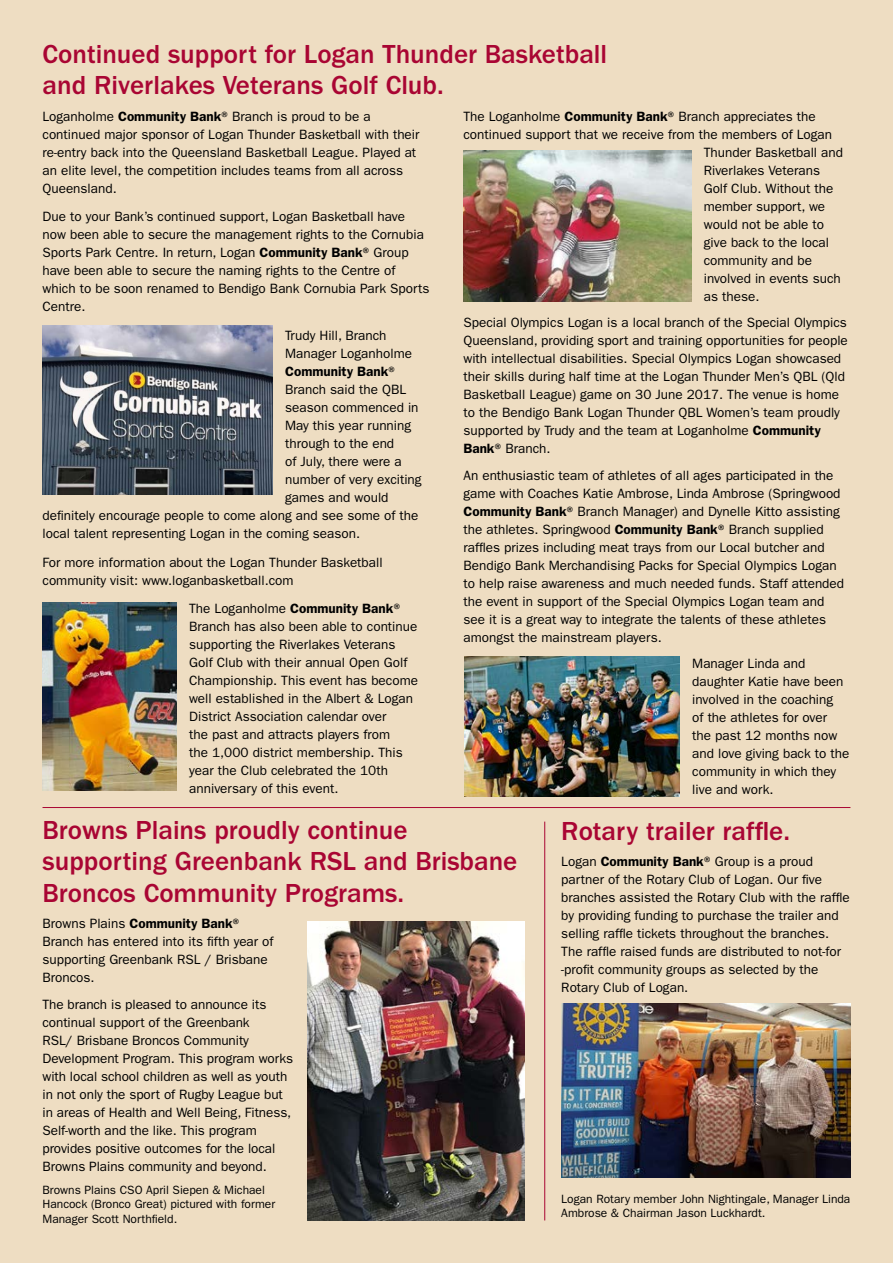
<style>
.page{position:relative;width:893px;height:1263px;background:#eeddc2}
.page>*{position:absolute;margin:0;border:0;box-sizing:border-box;transform-origin:0 0}
.t1{font:500 27px/31.5px "Franklin Gothic";color:#a90533}
.t2{font:13.5px/18px "Franklin Gothic";color:#000}
.t3{font:600 13.5px "Franklin Gothic";color:#000}
.t4{font:12px/14.4px "Franklin Gothic";color:#000}
.s1{font-weight:600}
.s2{font-weight:400}
</style>
<div class="page">
<img style="left:43px;top:325px;width:229px;height:170px">
<img style="left:43px;top:602px;width:133px;height:189px">
<img style="left:463px;top:151px;width:228px;height:151px">
<img style="left:464px;top:657px;width:215px;height:139px">
<img style="left:307px;top:922px;width:217px;height:298px">
<img style="left:561px;top:1003px;width:289px;height:175px">
<hr style="left:43px;top:807px;width:807px;height:1px;background:#a90533">
<hr style="left:544px;top:822px;width:1px;height:398px;background:#a90533">
<h1 class="t1" style="left:43px;top:38px;width:566px">Continued support for Logan Thunder Basketball and Riverlakes Veterans Golf Club.</h1>
<p class="t2" style="left:43px;top:107px;width:378px">Loganholme <span class="s1">Community Bank</span>® Branch is proud to be a continued major sponsor of Logan Thunder Basketball with their re-entry back into the Queensland Basketball League. Played at an elite level, the competition includes teams from all across Queensland.</p>
<p class="t2" style="left:43px;top:208px;width:388px">Due to your Bank’s continued support, Logan Basketball have now been able to secure the management rights to the Cornubia Sports Park Centre. In return, Logan <span class="s1">Community Bank</span>® Group have been able to secure the naming rights to the Centre of which to be soon renamed to Bendigo Bank Cornubia Park Sports Centre.</p>
<p class="t2" style="left:285px;top:327px;width:103px">Trudy Hill, Branch</p>
<p class="t2" style="left:285px;top:345px;width:128px">Manager Loganholme</p>
<p class="t3" style="left:285px;top:363px;width:115px">Community Bank<span class="s2">®</span></p>
<p class="t2" style="left:285px;top:381px;width:122px">Branch said the QBL</p>
<p class="t2" style="left:285px;top:399px;width:135px">season commenced in</p>
<p class="t2" style="left:285px;top:416px;width:128px">May this year running</p>
<p class="t2" style="left:285px;top:434px;width:111px">through to the end</p>
<p class="t2" style="left:285px;top:452px;width:118px">of July, there were a</p>
<p class="t2" style="left:285px;top:470px;width:138px">number of very exciting</p>
<p class="t2" style="left:285px;top:488px;width:105px">games and would</p>
<p class="t2" style="left:43px;top:506px;width:377px">definitely encourage people to come along and see some of the</p>
<p class="t2" style="left:43px;top:524px;width:319px">local talent representing Logan in the coming season.</p>
<p class="t2" style="left:43px;top:553px;width:342px">For more information about the Logan Thunder Basketball community visit: www.loganbasketball.com</p>
<p class="t2" style="left:189px;top:600px;width:230px">The Loganholme <span class="s1">Community Bank</span>® Branch has also been able to continue supporting the Riverlakes Veterans Golf Club with their annual Open Golf Championship. This event has become well established in the Albert &amp; Logan District Association calendar over<br>the past and attracts players from<br>the 1,000 district membership. This year the Club celebrated the 10th anniversary of this event.</p>
<p class="t2" style="left:463px;top:107px;width:354px">The Loganholme <span class="s1">Community Bank</span>® Branch appreciates the</p>
<p class="t2" style="left:463px;top:125px;width:370px">continued support that we receive from the members of Logan</p>
<p class="t2" style="left:704px;top:143px;width:141px">Thunder Basketball and</p>
<p class="t2" style="left:704px;top:161px;width:118px">Riverlakes Veterans</p>
<p class="t2" style="left:704px;top:179px;width:131px">Golf Club. Without the</p>
<p class="t2" style="left:704px;top:197px;width:123px">member support, we</p>
<p class="t2" style="left:704px;top:215px;width:122px">would not be able to</p>
<p class="t2" style="left:704px;top:233px;width:127px">give back to the local</p>
<p class="t2" style="left:704px;top:251px;width:110px">community and be</p>
<p class="t2" style="left:704px;top:269px;width:139px">involved in events such</p>
<p class="t2" style="left:704px;top:287px;width:57px">as these.</p>
<p class="t2" style="left:463px;top:314px;width:386px">Special Olympics Logan is a local branch of the Special Olympics Queensland, providing sport and training opportunities for people with intellectual disabilities. Special Olympics Logan showcased their skills during half time at the Logan Thunder Men’s QBL (Qld Basketball League) game on 30 June 2017. The venue is home to the Bendigo Bank Logan Thunder QBL Women’s team proudly supported by Trudy and the team at Loganholme <span class="s1">Community Bank</span>® Branch.</p>
<p class="t2" style="left:463px;top:466px;width:382px">An enthusiastic team of athletes of all ages participated in the game with Coaches Katie Ambrose, Linda Ambrose (Springwood <span class="s1">Community Bank</span>® Branch Manager) and Dynelle Kitto assisting the athletes. Springwood <span class="s1">Community Bank</span>® Branch supplied raffles prizes including meat trays from our Local butcher and Bendigo Bank Merchandising Packs for Special Olympics Logan to help raise awareness and much needed funds. Staff attended the event in support of the Special Olympics Logan team and see it is a great way to integrate the talents of these athletes amongst the mainstream players.</p>
<p class="t2" style="left:692px;top:655px;width:159px">Manager Linda and daughter Katie have been involved in the coaching<br>of the athletes for over<br>the past 12 months now and love giving back to the community in which they live and work.</p>
<h1 class="t1" style="left:43px;top:814px;width:476px">Browns Plains proudly continue supporting Greenbank RSL and Brisbane<br>Broncos Community Programs.</h1>
<p class="t2" style="left:43px;top:915px;width:233px">Browns Plains <span class="s1">Community Bank</span>®<br>Branch has entered into its fifth year of supporting Greenbank RSL / Brisbane<br>Broncos.</p>
<p class="t2" style="left:43px;top:995px;width:252px">The branch is pleased to announce its continual support of the Greenbank<br>RSL/ Brisbane Broncos Community Development Program. This program works with local school children as well as youth in not only the sport of Rugby League but in areas of Health and Well Being, Fitness, Self-worth and the like. This program provides positive outcomes for the local Browns Plains community and beyond.</p>
<p class="t4" style="left:43px;top:1182px;width:234px">Browns Plains CSO April Siepen &amp; Michael<br>Hancock (Bronco Great) pictured with former<br>Manager Scott Northfield.</p>
<h1 class="t1" style="left:561px;top:815px;width:230px">Rotary trailer raffle.</h1>
<p class="t2" style="left:561px;top:853px;width:290px">Logan <span class="s1">Community Bank</span>® Group is a proud partner of the Rotary Club of Logan. Our five branches assisted the Rotary Club with the raffle by providing funding to purchase the trailer and selling raffle tickets throughout the branches.<br>The raffle raised funds are distributed to not-for -profit community groups as selected by the Rotary Club of Logan.</p>
<p class="t4" style="left:561px;top:1191px;width:291px">Logan Rotary member John Nightingale, Manager Linda<br>Ambrose &amp; Chairman Jason Luckhardt.</p>
</div>
